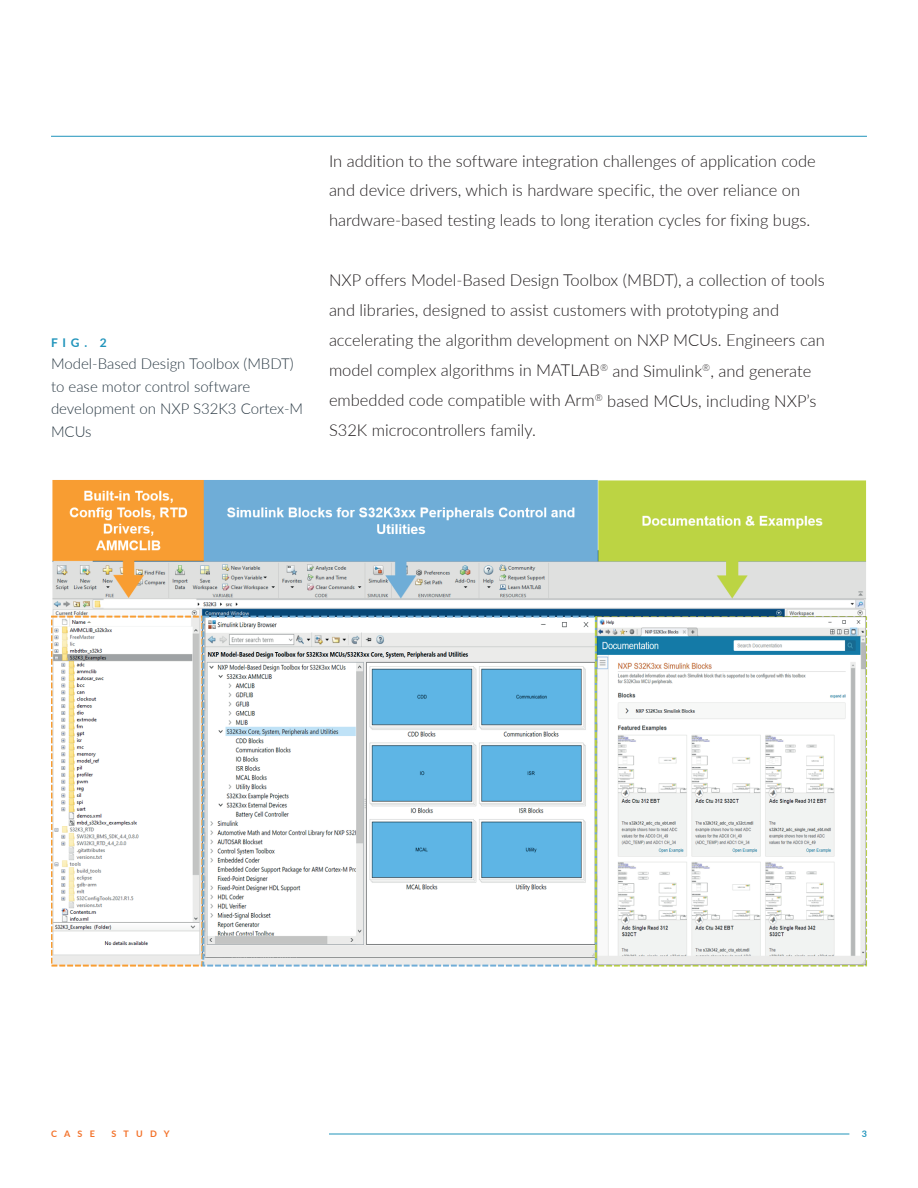
<style>
.page{position:relative;width:918px;height:1188px;background:#fff}
.page>*{position:absolute;margin:0;border:0;box-sizing:border-box;transform-origin:0 0}
.t1{font:300 16.5px/30px "Lato";color:#231f20}
.t2{font:300 15px/22.5px "Lato";color:#2b3a45}
.t3{font:700 12px "Lato";color:#2094bb}
.t4{font:700 9px "Lato";letter-spacing:.8em;color:#f3722a}
.t5{font:700 9px "Lato";color:#2094bb}
</style>
<div class="page">
<hr style="left:51px;top:136px;width:816px;height:1px;background:#2094bb">
<hr style="left:329px;top:1134px;width:520px;height:1px;background:#2094bb">
<img style="left:51px;top:480px;width:816px;height:487px">
<p class="t3" style="left:51px;top:333px;width:57px">FIG. 2</p>
<p class="t2" style="left:51px;top:352px;width:254px">Model-Based Design Toolbox (MBDT) to ease motor control software development on NXP S32K3 Cortex-M<br>MCUs</p>
<p class="t1" style="left:329px;top:145px;width:488px">In addition to the software integration challenges of application code and device drivers, which is hardware specific, the over reliance on hardware-based testing leads to long iteration cycles for fixing bugs.</p>
<p class="t1" style="left:329px;top:265px;width:497px">NXP offers Model-Based Design Toolbox (MBDT), a collection of tools and libraries, designed to assist customers with prototyping and accelerating the algorithm development on NXP MCUs. Engineers can model complex algorithms in MATLAB<sup>®</sup> and Simulink<sup>®</sup>, and generate embedded code compatible with Arm<sup>®</sup> based MCUs, including NXP’s S32K microcontrollers family.</p>
<p class="t4" style="left:51px;top:1127px;width:45px">CASE</p>
<p class="t4" style="left:112px;top:1127px;width:60px">STUDY</p>
<p class="t5" style="left:862px;top:1127px;width:7px">3</p>
</div>
